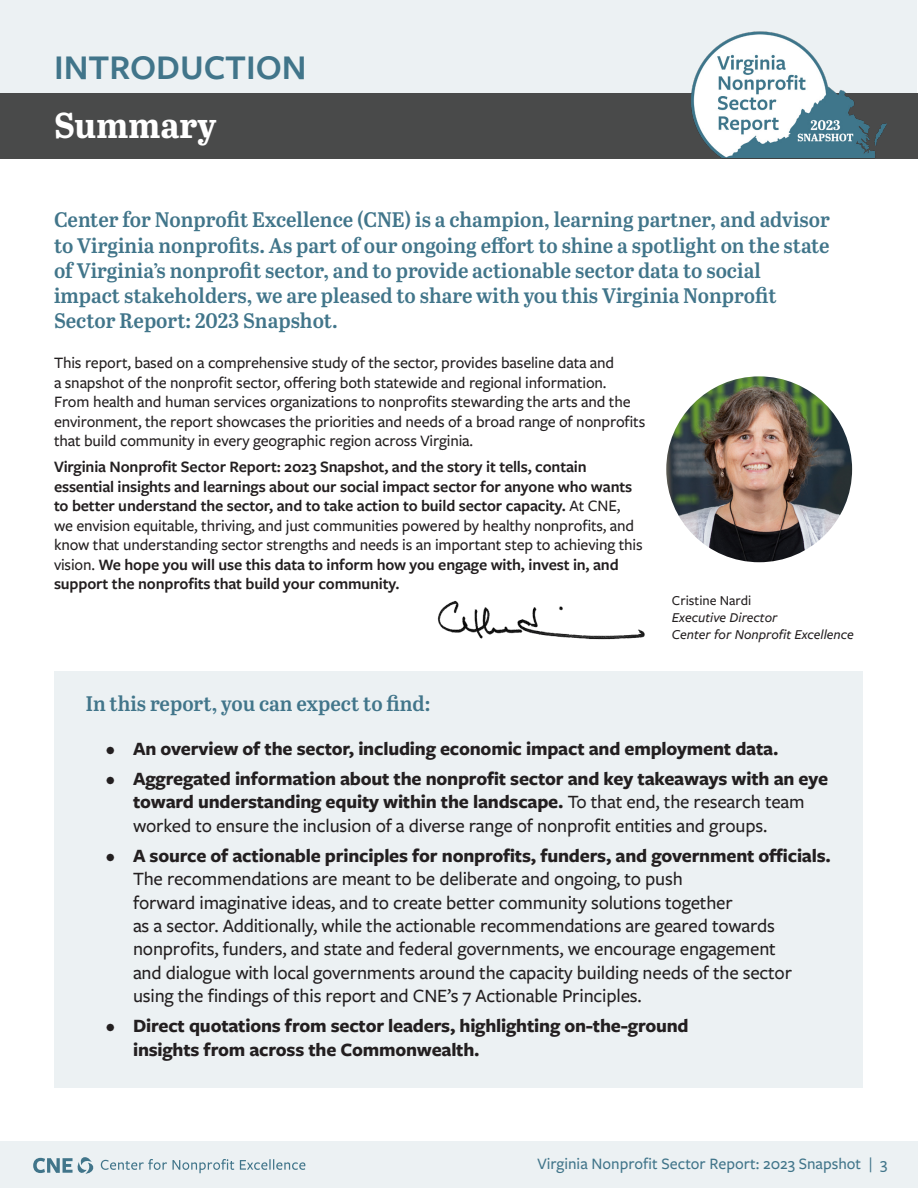
<style>
.page{position:relative;width:918px;height:1188px;background:#fff}
.page>*{position:absolute;margin:0;border:0;box-sizing:border-box;transform-origin:0 0}
.t1{font:600 36px "Freight Sans Pro";color:#41758a}
.t2{font:700 36px "Abril Titling";color:#fff}
.t3{font:21px/25.2px "Abril Titling Sb";color:#41758a}
.t4{font:500 19.5px/23.4px "Freight Sans Pro";letter-spacing:-.01em;color:#231f20}
.t5{font:700 19.5px/23.4px "Freight Sans Pro";letter-spacing:-.01em;color:#231f20}
.t6{font:600 16.5px/19.5px "Freight Sans Pro";letter-spacing:-.01em;color:#231f20}
.t7{font:500 16.5px/19.5px "Freight Sans Pro";letter-spacing:-.01em;color:#231f20}
.t8{font:500 16.5px "Freight Sans Pro";color:#41758a}
.t9{font:italic 500 14.1px/17px "Freight Sans Pro";color:#231f20}
.s1{font-weight:500}
.s2{font-style:normal}
.s3{font-weight:700}
</style>
<div class="page">
<div style="left:0;top:1142px;width:918px;height:46px;background:#ecf1f3"></div>
<svg style="left:33px;top:1157px;width:61px;height:17px"></svg>
<svg style="left:101px;top:1159px;width:66px;height:11px"></svg>
<svg style="left:173px;top:1159px;width:61px;height:14px"></svg>
<svg style="left:240px;top:1159px;width:65px;height:11px"></svg>
<img style="left:666px;top:376px;width:186px;height:186px;border-radius:93px">
<img style="left:437px;top:601px;width:208px;height:39px">
<div style="left:54px;top:671px;width:809px;height:417px;background:#ecf1f3"></div>
<div style="left:0;top:93px;width:918px;height:65px;background:#494a4a"></div>
<div style="left:1px;top:1px;width:916px;height:92px;background:#ecf1f3"></div>
<img style="left:691px;top:31px;width:196px;height:128px">
<p class="t1" style="left:54px;top:43px;width:254px">INTRODUCTION</p>
<p class="t2" style="left:54px;top:99px;width:164px">Summary</p>
<p class="t3" style="left:54px;top:206px;width:777px">Center for Nonprofit Excellence (CNE) is a champion, learning partner, and advisor to Virginia nonprofits. As part of our ongoing effort to shine a spotlight on the state of Virginia’s nonprofit sector, and to provide actionable sector data to social impact stakeholders, we are pleased to share with you this Virginia Nonprofit Sector Report: 2023 Snapshot.</p>
<p class="t7" style="left:54px;top:352px;width:593px">This report, based on a comprehensive study of the sector, provides baseline data and<br>a snapshot of the nonprofit sector, offering both statewide and regional information.<br>From health and human services organizations to nonprofits stewarding the arts and the environment, the report showcases the priorities and needs of a broad range of nonprofits that build community in every geographic region across Virginia.</p>
<p class="t6" style="left:54px;top:457px;width:590px">Virginia Nonprofit Sector Report: 2023 Snapshot, and the story it tells, contain essential insights and learnings about our social impact sector for anyone who wants to better understand the sector, and to take action to build sector capacity. <span class="s1">At CNE, we envision equitable, thriving, and just communities powered by healthy nonprofits, and know that understanding sector strengths and needs is an important step to achieving this vision.</span> We hope you will use this data to inform how you engage with, invest in, and support the nonprofits that build your community.</p>
<p class="t9" style="left:672px;top:592px;width:183px"><span class="s2">Cristine Nardi<br></span>Executive Director<br>Center for Nonprofit Excellence</p>
<p class="t3" style="left:86px;top:690px;width:346px">In this report, you can expect to find:</p>
<p class="t5" style="left:106px;top:736px;width:674px">• An overview of the sector, including economic impact and employment data.</p>
<p class="t5" style="left:133px;top:766px;width:697px;text-indent:-27px">• Aggregated information about the nonprofit sector and key takeaways with an eye toward understanding equity within the landscape. <span class="s1">To that end, the research team worked to ensure the inclusion of a diverse range of nonprofit entities and groups.</span></p>
<p class="t4" style="left:133px;top:843px;width:699px;text-indent:-27px"><span class="s3">• A source of actionable principles for nonprofits, funders, and government officials.<br></span>The recommendations are meant to be deliberate and ongoing, to push<br>forward imaginative ideas, and to create better community solutions together<br>as a sector. Additionally, while the actionable recommendations are geared towards nonprofits, funders, and state and federal governments, we encourage engagement<br>and dialogue with local governments around the capacity building needs of the sector using the findings of this report and CNE’s 7 Actionable Principles.</p>
<p class="t5" style="left:133px;top:1014px;width:557px;text-indent:-27px">• Direct quotations from sector leaders, highlighting on-the-ground insights from across the Commonwealth.</p>
<p class="t8" style="left:537px;top:1153px;width:351px">Virginia Nonprofit Sector Report: 2023 Snapshot | 3</p>
</div>
